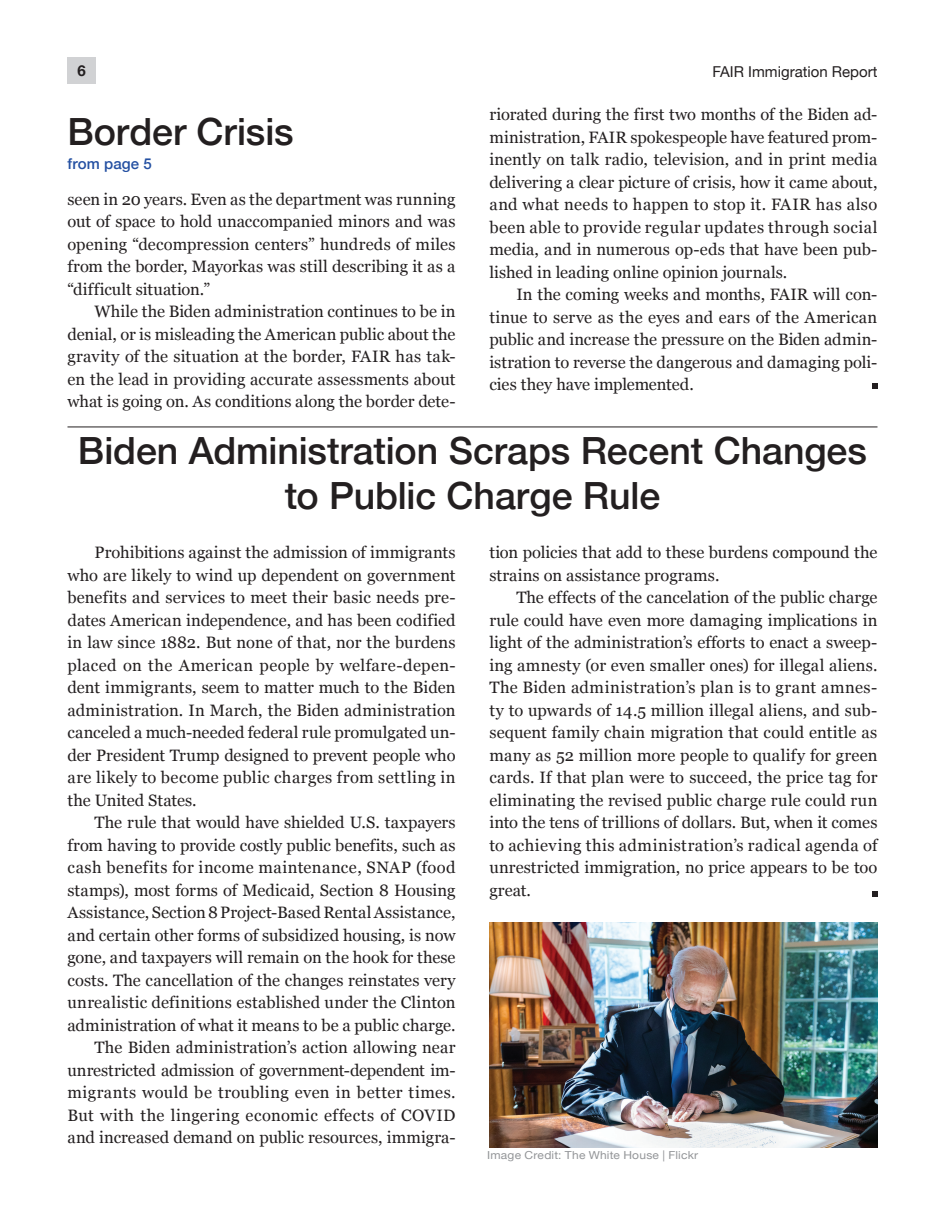
<style>
.page{position:relative;width:945px;height:1215px;background:#fff}
.page>*{position:absolute;margin:0;border:0;box-sizing:border-box;transform-origin:0 0}
.Article__continuatio{font:500 37.5px/45px "Helvetica Neue";letter-spacing:-.005em;color:#231f20;text-align:center}
.Body_Paragraph{font:16.5px/22.5px "Georgia";letter-spacing:.005em;color:#231f20;text-align:justify}
.t1{font:15px "Helvetica Neue";color:#231f20}
.Article__To_be_conti{font:500 15px "Helvetica Neue";letter-spacing:.01em;color:#2450a2}
.t2{font:700 15px "Helvetica Neue";color:#231f20}
.Body_Paragraph-2{font:11.1px "Helvetica Neue";letter-spacing:.015em;color:#939598;scale:1.09 1}
</style>
<div class="page">
<div style="left:68px;top:57px;width:28px;height:27px;background:#d1d2d4"></div>
<hr style="left:68px;top:427px;width:810px;height:1px;background:#231f20">
<img style="left:489px;top:923px;width:389px;height:224px">
<svg style="left:872px;top:383px;width:6px;height:5px"></svg>
<svg style="left:872px;top:892px;width:6px;height:5px"></svg>
<p class="t2" style="left:78px;top:59px;width:10px">6</p>
<p class="t1" style="left:712px;top:61px;width:167px">FAIR Immigration Report</p>
<p class="Article__continuatio" style="left:68px;top:106px;width:228px">Border Crisis</p>
<p class="Article__To_be_conti" style="left:68px;top:152px;width:86px">from page 5</p>
<p class="Body_Paragraph" style="left:68px;top:187px;width:390px">seen in 20 years. Even as the department was running out of space to hold unaccompanied minors and was opening “decompression centers” hundreds of miles from the border, Mayorkas was still describing it as a “difficult situation.”</p>
<p class="Body_Paragraph" style="left:68px;top:300px;width:390px;text-indent:27px">While the Biden administration continues to be in denial, or is misleading the American public about the gravity of the situation at the border, FAIR has tak&shy;en the lead in providing accurate assessments about what is going on. As conditions along the border dete-</p>
<p class="Body_Paragraph" style="left:489px;top:103px;width:390px">riorated during the first two months of the Biden ad&shy;ministration, FAIR spokespeople have featured prom&shy;inently on talk radio, television, and in print media delivering a clear picture of crisis, how it came about, and what needs to happen to stop it. FAIR has also been able to provide regular updates through social media, and in numerous op-eds that have been pub&shy;lished in leading online opinion journals.</p>
<p class="Body_Paragraph" style="left:489px;top:283px;width:390px;text-indent:27px">In the coming weeks and months, FAIR will con&shy;tinue to serve as the eyes and ears of the American public and increase the pressure on the Biden admin&shy;istration to reverse the dangerous and damaging poli&shy;cies they have implemented.</p>
<p class="Article__continuatio" style="left:78px;top:425px;width:790px">Biden Administration Scraps Recent Changes to Public Charge Rule</p>
<p class="Body_Paragraph" style="left:68px;top:541px;width:390px;text-indent:27px">Prohibitions against the admission of immigrants who are likely to wind up dependent on government benefits and services to meet their basic needs pre&shy;dates American independence, and has been codified in law since 1882. But none of that, nor the burdens placed on the American people by welfare-depen&shy;dent immigrants, seem to matter much to the Biden administration. In March, the Biden administration canceled a much-needed federal rule promulgated un&shy;der President Trump designed to prevent people who are likely to become public charges from settling in the United States.</p>
<p class="Body_Paragraph" style="left:68px;top:811px;width:390px;text-indent:27px">The rule that would have shielded U.S. taxpayers from having to provide costly public benefits, such as cash benefits for income maintenance, SNAP (food stamps), most forms of Medicaid, Section 8 Housing Assistance, Section 8 Project-Based Rental Assistance, and certain other forms of subsidized housing, is now gone, and taxpayers will remain on the hook for these costs. The cancellation of the changes reinstates very unrealistic definitions established under the Clinton administration of what it means to be a public charge.</p>
<p class="Body_Paragraph" style="left:68px;top:1036px;width:390px;text-indent:27px">The Biden administration’s action allowing near unrestricted admission of government-dependent im&shy;migrants would be troubling even in better times.<br>But with the lingering economic effects of COVID and increased demand on public resources, immigra-</p>
<p class="Body_Paragraph" style="left:489px;top:541px;width:390px">tion policies that add to these burdens compound the strains on assistance programs.</p>
<p class="Body_Paragraph" style="left:489px;top:586px;width:390px;text-indent:27px">The effects of the cancelation of the public charge rule could have even more damaging implications in light of the administration’s efforts to enact a sweep&shy;ing amnesty (or even smaller ones) for illegal aliens.<br>The Biden administration’s plan is to grant amnes&shy;ty to upwards of 14.5 million illegal aliens, and sub&shy;sequent family chain migration that could entitle as many as 52 million more people to qualify for green cards. If that plan were to succeed, the price tag for eliminating the revised public charge rule could run into the tens of trillions of dollars. But, when it comes to achieving this administration’s radical agenda of unrestricted immigration, no price appears to be too great.</p>
<p class="Body_Paragraph-2" style="left:487px;top:1147px;width:195px">Image Credit: The White House | Flickr</p>
</div>
